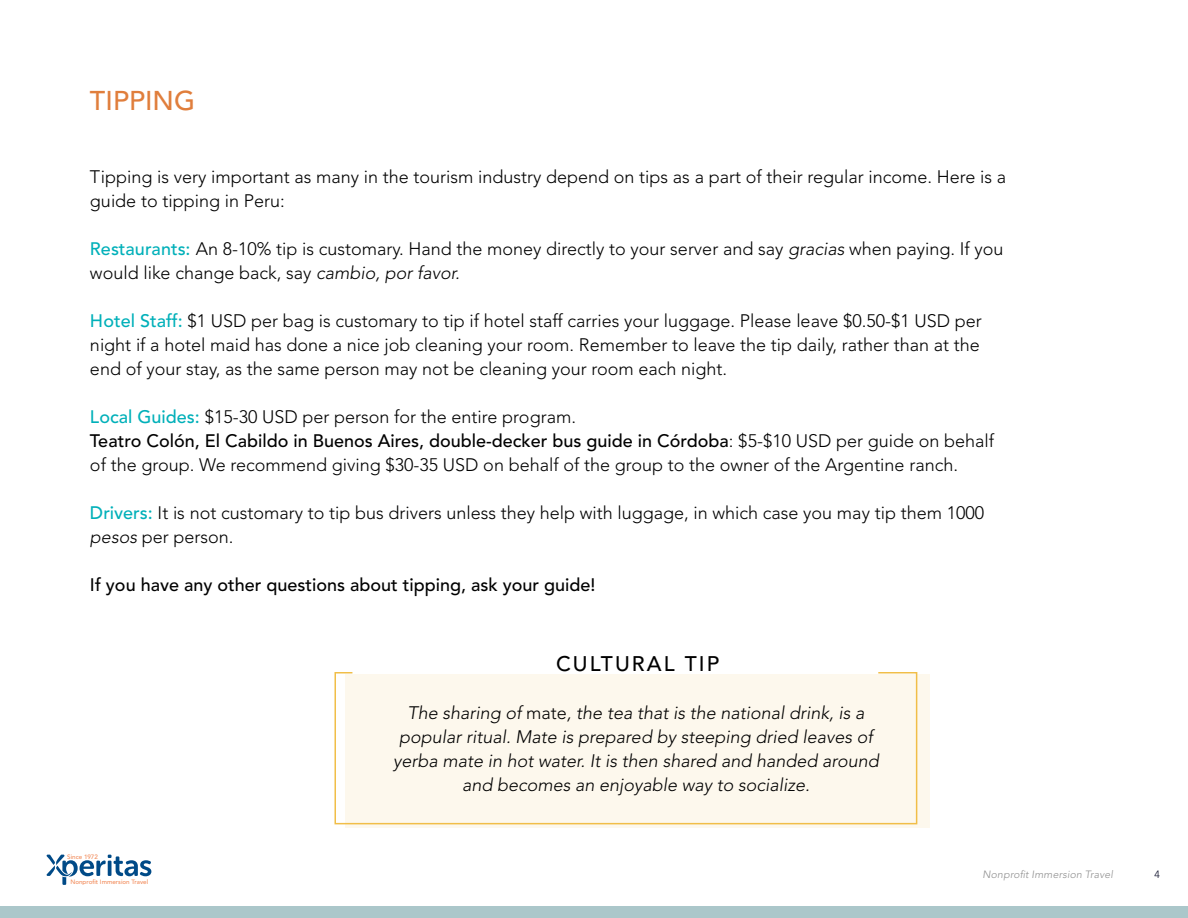
<style>
.page{position:relative;width:1188px;height:918px;background:#fff}
.page>*{position:absolute;margin:0;border:0;box-sizing:border-box;transform-origin:0 0}
.t1{font:500 27px "Avenir LT Std";color:#e07e3c}
.t2{font:500 21px "Avenir LT Std";letter-spacing:.1em;color:#000}
.t3{font:300 18px/24px "Avenir LT Std";color:#000}
.t4{font:italic 300 18px/24px "Avenir LT Std";color:#000;text-align:center}
.t5{font:500 18px "Avenir LT Std";color:#000}
.t6{font:italic 300 10.5px "Avenir LT Std";letter-spacing:.02em;color:#8f8f8f}
.t7{font:300 10.5px "Avenir LT Std";color:#030521}
.t8{font:500 6.3px "Avenir LT Std";color:#f28b5a}
.s1{font-weight:500;color:#00b0b9}
.s2{font-style:italic}
.s3{font-weight:500}
.s4{font-style:normal}
</style>
<div class="page">
<div style="left:0;top:906px;width:1188px;height:12px;background:#abc7ca"></div>
<svg style="left:47px;top:855px;width:104px;height:30px"></svg>
<div style="left:345px;top:674px;width:585px;height:154px;background:#fdf8ed"></div>
<svg style="left:334px;top:672px;width:584px;height:153px"></svg>
<p class="t1" style="left:90px;top:85px;width:107px">TIPPING</p>
<p class="t3" style="left:90px;top:165px;width:918px">Tipping is very important as many in the tourism industry depend on tips as a part of their regular income. Here is a guide to tipping in Peru:</p>
<p class="t3" style="left:90px;top:237px;width:915px"><span class="s1">Restaurants:</span> An 8-10% tip is customary. Hand the money directly to your server and say <span class="s2">gracias</span> when paying. If you would like change back, say <span class="s2">cambio, por favor.</span></p>
<p class="t3" style="left:90px;top:309px;width:893px;text-align:justify"><span class="s1">Hotel Staff:</span> $1 USD per bag is customary to tip if hotel staff carries your luggage. Please leave $0.50-$1 USD per night if a hotel maid has done a nice job cleaning your room. Remember to leave the tip daily, rather than at the end of your stay, as the same person may not be cleaning your room each night.</p>
<p class="t3" style="left:90px;top:405px;width:488px"><span class="s1">Local Guides:</span> $15-30 USD per person for the entire program.</p>
<p class="t3" style="left:90px;top:429px;width:906px"><span class="s3">Teatro Colón, El Cabildo in Buenos Aires, double-decker bus guide in Córdoba</span>: $5-$10 USD per guide on behalf of the group. We recommend giving $30-35 USD on behalf of the group to the owner of the Argentine ranch.</p>
<p class="t3" style="left:90px;top:501px;width:896px"><span class="s1">Drivers:</span> It is not customary to tip bus drivers unless they help with luggage, in which case you may tip them 1000 <span class="s2">pesos</span> per person.</p>
<p class="t5" style="left:90px;top:575px;width:507px">If you have any other questions about tipping, ask your guide!</p>
<p class="t8" style="left:67px;top:853px;width:32px">Since 1972</p>
<p class="t8" style="left:70px;top:878px;width:79px">Nonprofit Immersion Travel</p>
<p class="t2" style="left:556px;top:652px;width:165px">CULTURAL TIP</p>
<p class="t4" style="left:393px;top:702px;width:487px">The sharing of <span class="s4">mate</span>, the tea that is the national drink, is a popular ritual. Mate is prepared by steeping dried leaves of yerba mate in hot water. It is then shared and handed around and becomes an enjoyable way to socialize.</p>
<p class="t6" style="left:982px;top:868px;width:132px">Nonprofit Immersion Travel</p>
<p class="t7" style="left:1155px;top:868px;width:7px">4</p>
</div>
